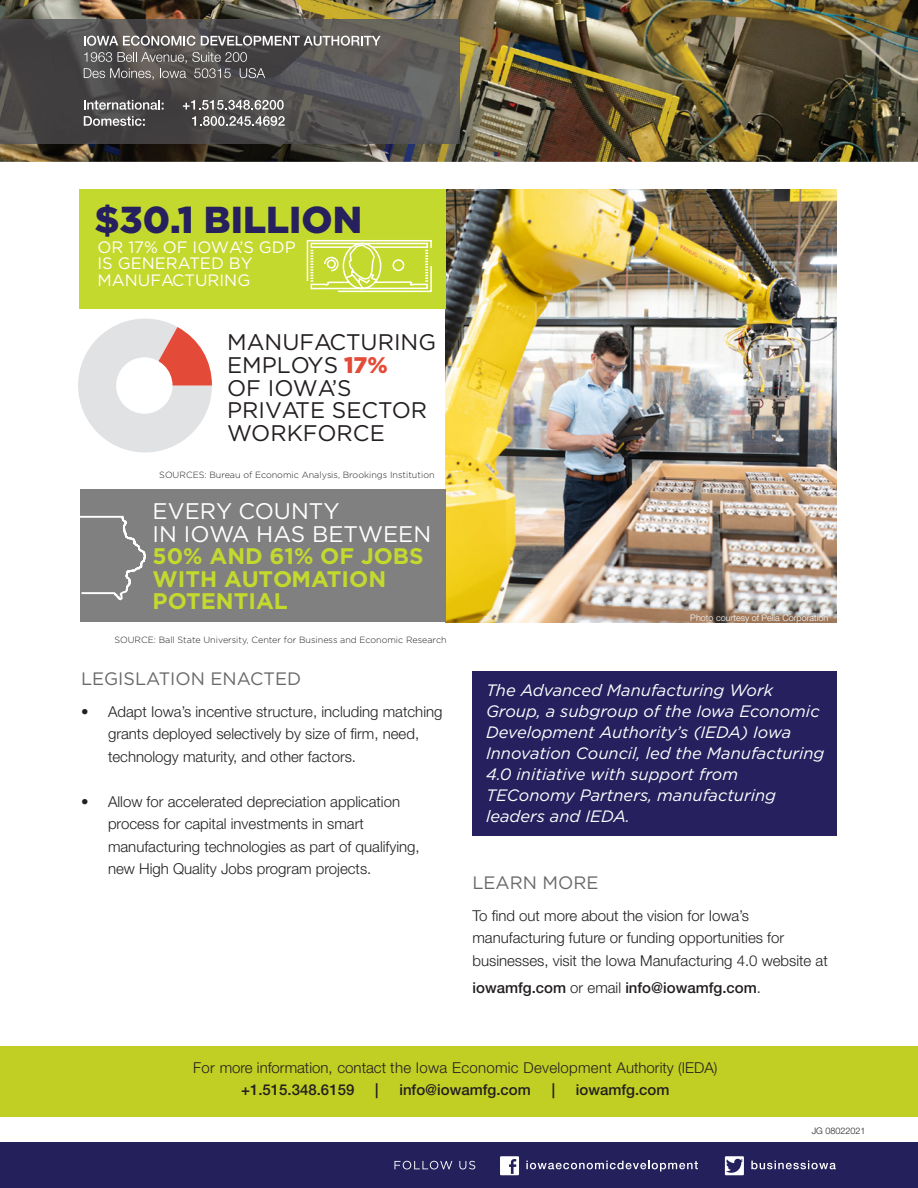
<style>
.page{position:relative;width:918px;height:1188px;background:#fff}
.page>*{position:absolute;margin:0;border:0;box-sizing:border-box;transform-origin:0 0}
.t1{font:900 37.5px "Gotham";color:#26215e}
.t2{font:22.5px/22.5px "Gotham";color:#241f21}
.t3{font:700 22.5px/22.5px "Gotham";color:#c4d92e}
.t4{font:22.5px/22.5px "Gotham";color:#fff}
.Body_text{font:18px "Gotham";color:#69696c}
.Bulleted_list{font:18px "Gotham";color:#69696c}
.Bulleted_list-2{font:italic 16.5px/21px "Gotham";color:#fff}
.t5{font:16.5px/16.5px "Gotham";color:#fff}
.NumberedList{font:300 15px/22.5px "Helvetica Neue";color:#231f20}
.NumberedList-2{font:500 15px "Helvetica Neue";color:#231f20}
.t6{font:300 9px "Gotham";color:#241f21}
.t7{font:300 9px "Helvetica Neue";color:#fff}
.t8{font:300 9px "Helvetica Neue";color:#231f20}
.s1{font-weight:900;color:#e34a38}
.s2{font-weight:300}
</style>
<div class="page">
<img style="left:0;top:0;width:918px;height:162px">
<img style="left:0;top:19px;width:460px;height:125px">
<svg style="left:84px;top:36px;width:111px;height:10px"></svg>
<svg style="left:201px;top:36px;width:180px;height:10px"></svg>
<svg style="left:84px;top:52px;width:181px;height:28px;background:#696666"></svg>
<svg style="left:84px;top:100px;width:80px;height:10px"></svg>
<svg style="left:183px;top:100px;width:101px;height:10px"></svg>
<svg style="left:84px;top:116px;width:61px;height:10px"></svg>
<svg style="left:192px;top:116px;width:93px;height:10px"></svg>
<div style="left:0;top:1143px;width:918px;height:45px;background:#24205c"></div>
<svg style="left:394px;top:1161px;width:58px;height:8px"></svg>
<svg style="left:459px;top:1161px;width:16px;height:8px"></svg>
<svg style="left:526px;top:1161px;width:172px;height:10px"></svg>
<svg style="left:751px;top:1161px;width:85px;height:8px"></svg>
<svg style="left:725px;top:1156px;width:19px;height:19px"></svg>
<svg style="left:500px;top:1156px;width:19px;height:19px"></svg>
<div style="left:472px;top:672px;width:365px;height:164px;background:#26215e"></div>
<img style="left:446px;top:189px;width:391px;height:433px">
<svg style="left:78px;top:319px;width:134px;height:133px"></svg>
<div style="left:116px;top:357px;width:57px;height:57px;background:#fff;border-radius:50%"></div>
<div style="left:80px;top:490px;width:366px;height:132px;background:#808080"></div>
<svg style="left:80px;top:515px;width:66px;height:86px"></svg>
<div style="left:79px;top:189px;width:367px;height:120px;background:#c4d92e"></div>
<svg style="left:306px;top:240px;width:126px;height:53px"></svg>
<div style="left:0;top:1046px;width:918px;height:71px;background:#c1ce23"></div>
<h1 class="t1" style="left:94px;top:194px;width:269px">$30.1 BILLION</h1>
<p class="t5" style="left:97px;top:238px;width:200px">OR 17% OF IOWA’S GDP<br>IS GENERATED BY<br>MANUFACTURING</p>
<h2 class="t2" style="left:227px;top:331px;width:211px">MANUFACTURING<br>EMPLOYS <span class="s1">17%<br></span>OF IOWA’S<br>PRIVATE SECTOR<br>WORKFORCE</h2>
<p class="t6" style="left:159px;top:469px;width:277px">SOURCES: Bureau of Economic Analysis, Brookings Institution</p>
<h2 class="t4" style="left:153px;top:499px;width:280px">EVERY COUNTY<br>IN IOWA HAS BETWEEN</h2>
<h2 class="t3" style="left:153px;top:545px;width:273px">50% AND 61% OF JOBS<br>WITH AUTOMATION<br>POTENTIAL</h2>
<p class="t6" style="left:114px;top:634px;width:334px">SOURCE: Ball State University, Center for Business and Economic Research</p>
<p class="Body_text" style="left:81px;top:668px;width:222px">LEGISLATION ENACTED</p>
<p class="NumberedList" style="left:108px;top:700px;width:336px;text-indent:-27px">• Adapt Iowa’s incentive structure, including matching grants deployed selectively by size of firm, need, technology maturity, and other factors.</p>
<p class="NumberedList" style="left:108px;top:790px;width:313px;text-indent:-27px">• Allow for accelerated depreciation application process for capital investments in smart manufacturing technologies as part of qualifying, new High Quality Jobs program projects.</p>
<p class="t7" style="left:690px;top:612px;width:140px">Photo courtesy of Pella Corporation</p>
<p class="Bulleted_list-2" style="left:486px;top:679px;width:340px">The Advanced Manufacturing Work Group, a subgroup of the Iowa Economic Development Authority’s (IEDA) Iowa Innovation Council, led the Manufacturing 4.0 initiative with support from TEConomy Partners, manufacturing leaders and IEDA.</p>
<p class="Bulleted_list" style="left:472px;top:872px;width:127px">LEARN MORE</p>
<p class="NumberedList" style="left:472px;top:904px;width:357px">To find out more about the vision for Iowa’s manufacturing future or funding opportunities for businesses, visit the Iowa Manufacturing 4.0 website at</p>
<p class="NumberedList-2" style="left:472px;top:979px;width:290px">iowamfg.com <span class="s2">or email</span> info@iowamfg.com<span class="s2">.</span></p>
<p class="NumberedList" style="left:193px;top:1056px;width:526px">For more information, contact the Iowa Economic Development Authority (IEDA)</p>
<p class="NumberedList-2" style="left:241px;top:1081px;width:115px">+1.515.348.6159</p>
<p class="NumberedList-2" style="left:375px;top:1081px;width:5px">|</p>
<p class="NumberedList-2" style="left:399px;top:1081px;width:133px">info@iowamfg.com</p>
<p class="NumberedList-2" style="left:552px;top:1081px;width:5px">|</p>
<p class="NumberedList-2" style="left:576px;top:1081px;width:95px">iowamfg.com</p>
<p class="t8" style="left:812px;top:1125px;width:55px">JG 08022021</p>
</div>
